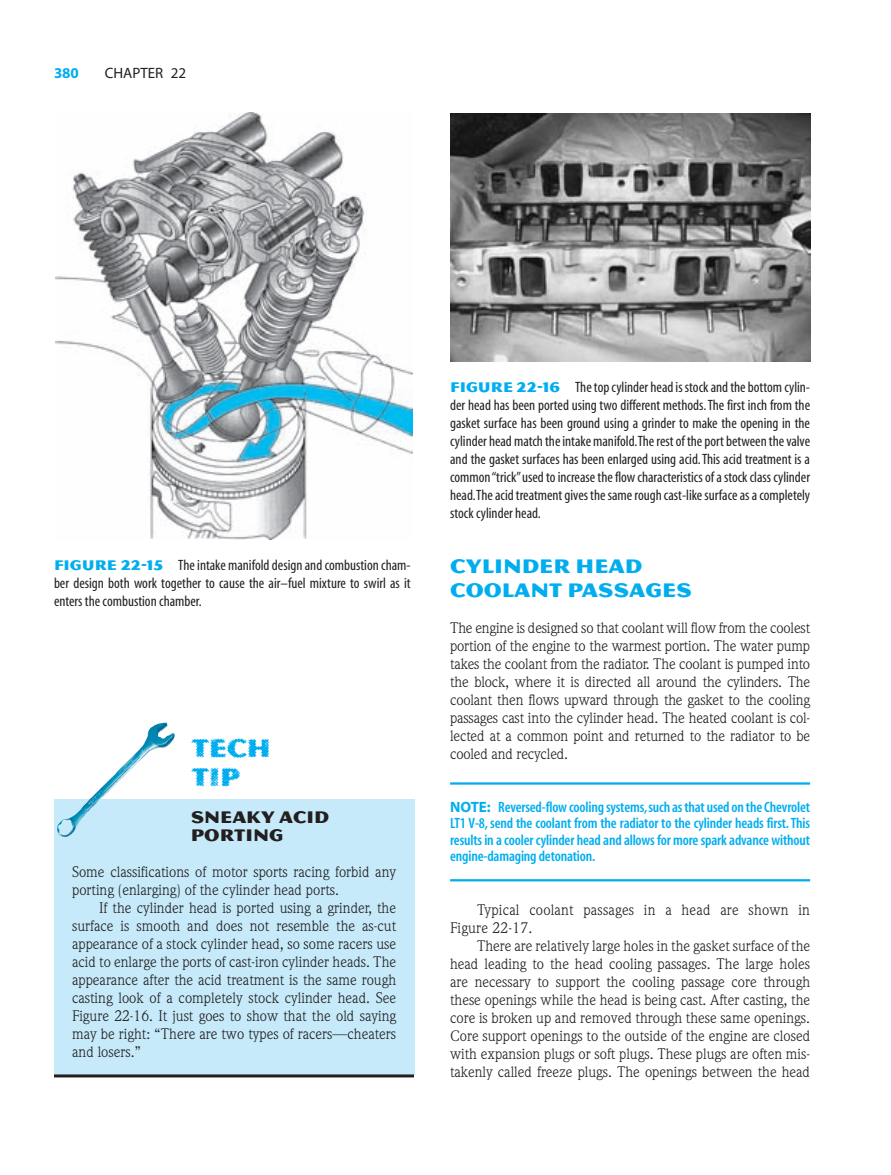
<style>
.page{position:relative;width:891px;height:1175px;background:#fff}
.page>*{position:absolute;margin:0;border:0;box-sizing:border-box;transform-origin:0 0}
.t1{font:27px/28.5px "Magnesium Grime";color:#00aeef}
.t2{font:21px/24px "Magnesium MVB";color:#00aeef}
.t3{font:18px/18px "Magnesium MVB";color:#231f20}
.t4{font:15px/18px "Weidemann";color:#231f20;text-align:justify}
.t5{font:condensed 15px/18px "Myriad";color:#231f20;text-align:justify}
.t6{font:600 condensed 15px/16.5px "Myriad";letter-spacing:-.01em;color:#00aeef;text-align:justify}
.t7{font:15px "Myriad";color:#231f20}
.t8{font:700 15px "Myriad";color:#00aeef}
.s1{font-family:"Magnesium MVB";font-stretch:normal;color:#00aeef}
.s2{font-weight:700;font-stretch:normal}
</style>
<div class="page">
<img style="left:56px;top:112px;width:356px;height:428px">
<hr style="left:450px;top:782px;width:360px;height:2px;background:#00aeef">
<hr style="left:450px;top:879px;width:360px;height:2px;background:#00aeef">
<div style="left:54px;top:799px;width:360px;height:276px;background:#c6eafa"></div>
<hr style="left:54px;top:1074px;width:360px;height:3px;background:#231f20">
<img style="left:57px;top:722px;width:118px;height:116px">
<img style="left:450px;top:114px;width:360px;height:248px">
<p class="t8" style="left:54px;top:67px;width:26px">380</p>
<p class="t7" style="left:105px;top:67px;width:83px">CHAPTER 22</p>
<p class="t5" style="left:450px;top:379px;width:362px"><span class="s1">FIGURE 22-16</span> The top cylinder head is stock and the bottom cylin&shy;der head has been ported using two different methods.The first inch from the gasket surface has been ground using a grinder to make the opening in the cylinder head match the intake manifold.The rest of the port between the valve and the gasket surfaces has been enlarged using acid.This acid treatment is a common “trick”used to increase the flow characteristics of a stock class cylinder head.The acid treatment gives the same rough cast-like surface as a completely stock cylinder head.</p>
<p class="t5" style="left:54px;top:557px;width:358px"><span class="s1">FIGURE 22-15</span> The intake manifold design and combustion cham&shy;ber design both work together to cause the air–fuel mixture to swirl as it enters the combustion chamber.</p>
<h2 class="t2" style="left:450px;top:554px;width:243px">CYLINDER HEAD<br>COOLANT PASSAGES</h2>
<p class="t4" style="left:450px;top:620px;width:362px">The engine is designed so that coolant will flow from the coolest portion of the engine to the warmest portion. The water pump takes the coolant from the radiator. The coolant is pumped into the block, where it is directed all around the cylinders. The coolant then flows upward through the gasket to the cooling passages cast into the cylinder head. The heated coolant is col&shy;lected at a common point and returned to the radiator to be cooled and recycled.</p>
<p class="t6" style="left:450px;top:799px;width:362px"><span class="s2">NOTE:</span> Reversed-flow cooling systems,such as that used on the Chevrolet LT1 V-8, send the coolant from the radiator to the cylinder heads first. This results in a cooler cylinder head and allows for more spark advance without engine-damaging detonation.</p>
<h1 class="t1" style="left:192px;top:733px;width:81px">Tech<br>Tip</h1>
<p class="t3" style="left:191px;top:807px;width:140px">SNEAKY ACID<br>PORTING</p>
<p class="t4" style="left:72px;top:864px;width:326px">Some classifications of motor sports racing forbid any porting (enlarging) of the cylinder head ports.</p>
<p class="t4" style="left:72px;top:900px;width:326px;text-indent:27px">If the cylinder head is ported using a grinder, the surface is smooth and does not resemble the as-cut appearance of a stock cylinder head, so some racers use acid to enlarge the ports of cast-iron cylinder heads. The appearance after the acid treatment is the same rough casting look of a completely stock cylinder head. See Figure 22-16. It just goes to show that the old saying may be right: “There are two types of racers—cheaters and losers.”</p>
<p class="t4" style="left:450px;top:902px;width:361px;text-indent:27px">Typical coolant passages in a head are shown in<br>Figure 22-17.</p>
<p class="t4" style="left:450px;top:938px;width:362px;text-indent:27px">There are relatively large holes in the gasket surface of the head leading to the head cooling passages. The large holes are necessary to support the cooling passage core through these openings while the head is being cast. After casting, the core is broken up and removed through these same openings.<br>Core support openings to the outside of the engine are closed with expansion plugs or soft plugs. These plugs are often mis&shy;takenly called freeze plugs. The openings between the head</p>
</div>
